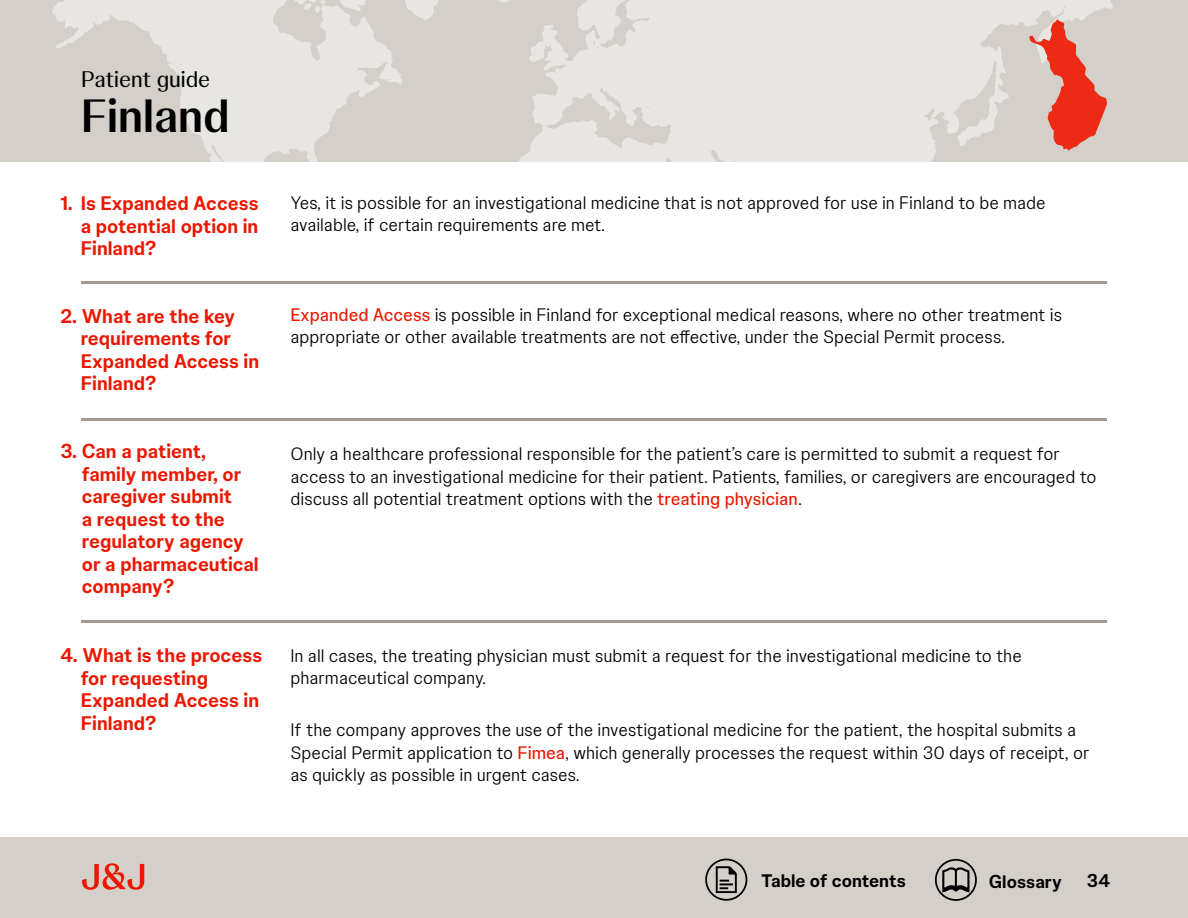
<style>
.page{position:relative;width:1188px;height:918px;background:#fff}
.page>*{position:absolute;margin:0;border:0;box-sizing:border-box;transform-origin:0 0}
.t1{font:700 46.5px "Johnson Display";color:#000}
.t2{font:22.5px "Johnson Display";color:#000}
.t3{font:700 19.5px/22.5px "Johnson Text";color:#eb1700}
.t4{font:300 18px/22.5px "Johnson Text";color:#000}
.t5{font:700 18px "Johnson Text";color:#000}
.s1{font-weight:400;color:#eb1700}
</style>
<div class="page">
<div style="left:0;top:837px;width:1188px;height:81px;background:#d5cfc9"></div>
<div style="left:0;top:0;width:1188px;height:162px;background:#d5cfc9"></div>
<svg style="left:52px;top:0;width:1061px;height:162px"></svg>
<div style="left:705px;top:859px;width:42px;height:42px;border:2px solid #000;border-radius:50%"></div>
<svg style="left:716px;top:866px;width:21px;height:27px"></svg>
<div style="left:935px;top:859px;width:42px;height:42px;border:2px solid #000;border-radius:50%"></div>
<svg style="left:942px;top:867px;width:28px;height:25px"></svg>
<svg style="left:82px;top:863px;width:62px;height:27px"></svg>
<svg style="left:1029px;top:19px;width:78px;height:132px"></svg>
<hr style="left:81px;top:281px;width:1026px;height:3px;background:#a39992">
<hr style="left:81px;top:418px;width:1026px;height:3px;background:#a39992">
<hr style="left:81px;top:620px;width:1026px;height:2px;background:#a39992">
<p class="t2" style="left:81px;top:63px;width:131px">Patient guide</p>
<h1 class="t1" style="left:81px;top:80px;width:150px">Finland</h1>
<p class="t3" style="left:81px;top:191px;width:179px;text-align:justify;text-indent:-20px">1. Is Expanded Access a potential option in Finland?</p>
<p class="t3" style="left:81px;top:304px;width:180px;text-indent:-20px">2. What are the key requirements for<br>Expanded Access in<br>Finland?</p>
<p class="t3" style="left:82px;top:439px;width:178px;text-indent:-21px">3. Can a patient, family member, or caregiver submit<br>a request to the regulatory agency or a pharmaceutical company?</p>
<p class="t3" style="left:81px;top:643px;width:183px;text-indent:-20px">4. What is the process for requesting<br>Expanded Access in<br>Finland?</p>
<p class="t4" style="left:291px;top:190px;width:756px">Yes, it is possible for an investigational medicine that is not approved for use in Finland to be made available, if certain requirements are met.</p>
<p class="t4" style="left:291px;top:302px;width:773px"><span class="s1">Expanded Access</span> is possible in Finland for exceptional medical reasons, where no other treatment is appropriate or other available treatments are not effective, under the Special Permit process.</p>
<p class="t4" style="left:291px;top:442px;width:807px">Only a healthcare professional responsible for the patient’s care is permitted to submit a request for access to an investigational medicine for their patient. Patients, families, or caregivers are encouraged to discuss all potential treatment options with the <span class="s1">treating physician</span>.</p>
<p class="t4" style="left:291px;top:643px;width:733px">In all cases, the treating physician must submit a request for the investigational medicine to the pharmaceutical company.</p>
<p class="t4" style="left:291px;top:718px;width:800px">If the company approves the use of the investigational medicine for the patient, the hospital submits a<br>Special Permit application to <span class="s1">Fimea</span>, which generally processes the request within 30 days of receipt, or as quickly as possible in urgent cases.</p>
<p class="t5" style="left:761px;top:867px;width:146px">Table of contents</p>
<p class="t5" style="left:989px;top:867px;width:75px">Glossary</p>
<p class="t5" style="left:1087px;top:867px;width:25px">34</p>
</div>
